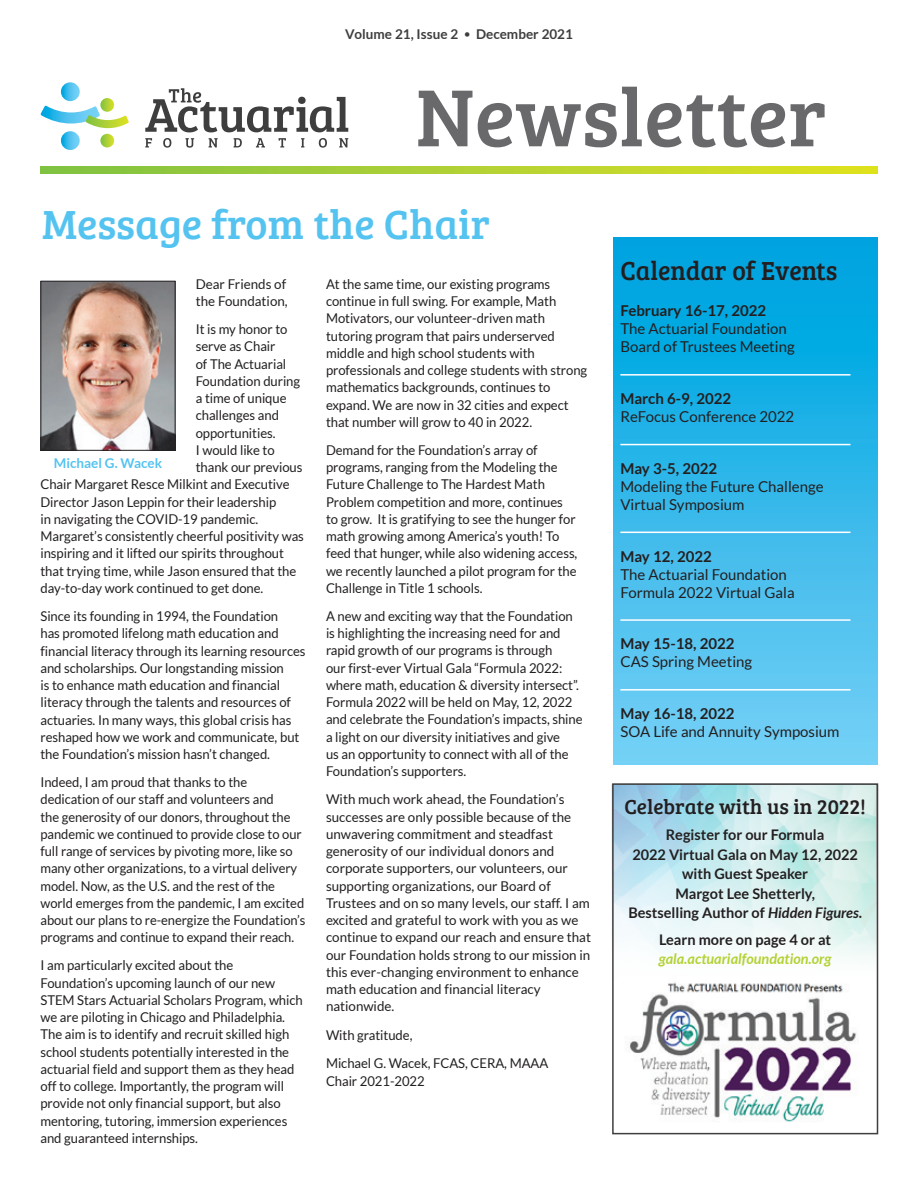
<style>
.page{position:relative;width:918px;height:1188px;background:#fff}
.page>*{position:absolute;margin:0;border:0;box-sizing:border-box;transform-origin:0 0}
.t1{font:83.7px "Bree Serif";color:#69696c}
.t2{font:42px "Bree Serif";color:#55c3f0}
.t3{font:27px "Bree Serif";color:#231f20;scale:.95 1}
.t4{font:21px "Bree Serif";color:#231f20}
.t5{font:15px/18px "Lato";color:#231f20}
.t6{font:700 15px "Lato";color:#231f20}
.t7{font:700 14.7px/19.5px "Lato";color:#231f20;text-align:center}
.t8{font:italic 700 14.7px "Lato";color:#b3d234}
.t9{font:13.5px/17.2px "Lato";letter-spacing:-.005em;color:#231f20}
.t10{font:13.5px/17.2px "Lato";letter-spacing:-.005em;color:#231f20;scale:.96 1}
.t11{font:700 13.5px "Lato";color:#3e3e3f}
.t12{font:700 13.5px "Lato";color:#55c3f0}
.s1{font-weight:400;font-size:12px}
.s2{font-style:italic}
</style>
<div class="page">
<img style="left:615px;top:786px;width:260px;height:171px">
<div style="left:614px;top:238px;width:264px;height:526px;background:linear-gradient(to bottom,#00a1df,#77d0f6)"></div>
<hr style="left:620px;top:374px;width:230px;height:2px;background:#fff">
<hr style="left:620px;top:444px;width:230px;height:1px;background:#fff">
<hr style="left:620px;top:532px;width:230px;height:1px;background:#fff">
<hr style="left:620px;top:619px;width:230px;height:2px;background:#fff">
<hr style="left:620px;top:689px;width:230px;height:2px;background:#fff">
<svg style="left:40px;top:166px;width:838px;height:7px;background:#b0d132"></svg>
<svg style="left:145px;top:138px;width:7px;height:9px"></svg>
<svg style="left:163px;top:138px;width:8px;height:10px"></svg>
<svg style="left:185px;top:138px;width:9px;height:10px"></svg>
<svg style="left:209px;top:138px;width:9px;height:9px"></svg>
<svg style="left:234px;top:138px;width:8px;height:9px"></svg>
<svg style="left:256px;top:138px;width:9px;height:9px"></svg>
<svg style="left:279px;top:138px;width:7px;height:9px"></svg>
<svg style="left:301px;top:138px;width:3px;height:9px"></svg>
<svg style="left:319px;top:138px;width:8px;height:10px"></svg>
<svg style="left:339px;top:138px;width:9px;height:9px"></svg>
<svg style="left:145px;top:88px;width:203px;height:44px"></svg>
<svg style="left:61px;top:82px;width:19px;height:19px"></svg>
<svg style="left:61px;top:131px;width:19px;height:19px"></svg>
<svg style="left:100px;top:98px;width:14px;height:14px"></svg>
<svg style="left:100px;top:134px;width:14px;height:13px"></svg>
<svg style="left:40px;top:106px;width:89px;height:22px"></svg>
<img style="left:42px;top:283px;width:132px;height:166px">
<div style="left:40px;top:281px;width:136px;height:170px;border:1px solid #231f20"></div>
<div style="left:612px;top:783px;width:266px;height:351px;border:2px solid #3e3e3f"></div>
<img style="left:628px;top:982px;width:229px;height:140px">
<p class="t11" style="left:345px;top:27px;width:229px">Volume 21, Issue 2 <span class="s1">•</span> December 2021</p>
<h1 class="t1" style="left:416px;top:56px;width:413px">Newsletter</h1>
<h2 class="t2" style="left:42px;top:194px;width:450px">Message from the Chair</h2>
<p class="t9" style="left:196px;top:275px;width:93px">Dear Friends of the Foundation,</p>
<p class="t9" style="left:196px;top:321px;width:93px">It is my honor to</p>
<p class="t9" style="left:196px;top:338px;width:81px">serve as Chair</p>
<p class="t9" style="left:196px;top:355px;width:92px">of The Actuarial</p>
<p class="t9" style="left:196px;top:372px;width:106px">Foundation during</p>
<p class="t9" style="left:196px;top:390px;width:92px">a time of unique</p>
<p class="t9" style="left:196px;top:407px;width:85px">challenges and</p>
<p class="t9" style="left:196px;top:424px;width:81px">opportunities.</p>
<p class="t9" style="left:196px;top:441px;width:80px">I would like to</p>
<p class="t9" style="left:196px;top:459px;width:108px">thank our previous</p>
<p class="t9" style="left:40px;top:476px;width:251px">Chair Margaret Resce Milkint and Executive</p>
<p class="t9" style="left:40px;top:493px;width:237px">Director Jason Leppin for their leadership</p>
<p class="t9" style="left:40px;top:510px;width:219px">in navigating the COVID-19 pandemic.</p>
<p class="t9" style="left:40px;top:528px;width:265px">Margaret’s consistently cheerful positivity was</p>
<p class="t9" style="left:40px;top:545px;width:245px">inspiring and it lifted our spirits throughout</p>
<p class="t9" style="left:40px;top:562px;width:257px">that trying time, while Jason ensured that the</p>
<p class="t9" style="left:40px;top:579px;width:224px">day-to-day work continued to get done.</p>
<p class="t9" style="left:40px;top:607px;width:267px">Since its founding in 1994, the Foundation<br>has promoted lifelong math education and financial literacy through its learning resources and scholarships. Our longstanding mission<br>is to enhance math education and financial literacy through the talents and resources of actuaries. In many ways, this global crisis has reshaped how we work and communicate, but the Foundation’s mission hasn’t changed.</p>
<p class="t10" style="left:40px;top:773px;width:278px">Indeed, I am proud that thanks to the dedication of our staff and volunteers and<br>the generosity of our donors, throughout the pandemic we continued to provide close to our full range of services by pivoting more, like so many other organizations, to a virtual delivery model. Now, as the U.S. and the rest of the world emerges from the pandemic, I am excited about our plans to re-energize the Foundation’s programs and continue to expand their reach.</p>
<p class="t9" style="left:40px;top:957px;width:264px">I am particularly excited about the Foundation’s upcoming launch of our new STEM Stars Actuarial Scholars Program, which we are piloting in Chicago and Philadelphia.<br>The aim is to identify and recruit skilled high school students potentially interested in the actuarial field and support them as they head off to college. Importantly, the program will provide not only financial support, but also mentoring, tutoring, immersion experiences and guaranteed internships.</p>
<p class="t12" style="left:54px;top:456px;width:110px">Michael G. Wacek</p>
<p class="t9" style="left:326px;top:275px;width:263px">At the same time, our existing programs continue in full swing. For example, Math Motivators, our volunteer-driven math tutoring program that pairs underserved middle and high school students with professionals and college students with strong mathematics backgrounds, continues to expand. We are now in 32 cities and expect that number will grow to 40 in 2022.</p>
<p class="t9" style="left:326px;top:441px;width:253px">Demand for the Foundation’s array of programs, ranging from the Modeling the Future Challenge to The Hardest Math Problem competition and more, continues to grow. It is gratifying to see the hunger for math growing among America’s youth! To feed that hunger, while also widening access, we recently launched a pilot program for the Challenge in Title 1 schools.</p>
<p class="t9" style="left:326px;top:607px;width:258px">A new and exciting way that the Foundation is highlighting the increasing need for and rapid growth of our programs is through<br>our first-ever Virtual Gala “Formula 2022: where math, education &amp; diversity intersect”.<br>Formula 2022 will be held on May, 12, 2022 and celebrate the Foundation’s impacts, shine a light on our diversity initiatives and give<br>us an opportunity to connect with all of the Foundation’s supporters.</p>
<p class="t9" style="left:326px;top:791px;width:267px">With much work ahead, the Foundation’s successes are only possible because of the unwavering commitment and steadfast generosity of our individual donors and corporate supporters, our volunteers, our supporting organizations, our Board of Trustees and on so many levels, our staff. I am excited and grateful to work with you as we continue to expand our reach and ensure that our Foundation holds strong to our mission in this ever-changing environment to enhance math education and financial literacy nationwide.</p>
<p class="t9" style="left:326px;top:1020px;width:224px;line-height:28.5px">With gratitude,<br>Michael G. Wacek, FCAS, CERA, MAAA</p>
<p class="t9" style="left:326px;top:1072px;width:100px">Chair 2021-2022</p>
<h3 class="t3" style="left:620px;top:251px;width:230px">Calendar of Events</h3>
<p class="t6" style="left:620px;top:302px;width:147px">February 16-17, 2022</p>
<p class="t5" style="left:620px;top:320px;width:176px">The Actuarial Foundation<br>Board of Trustees Meeting</p>
<p class="t6" style="left:620px;top:390px;width:112px">March 6-9, 2022</p>
<p class="t5" style="left:620px;top:408px;width:175px">ReFocus Conference 2022</p>
<p class="t6" style="left:620px;top:460px;width:98px">May 3-5, 2022</p>
<p class="t5" style="left:620px;top:477px;width:205px">Modeling the Future Challenge<br>Virtual Symposium</p>
<p class="t6" style="left:620px;top:548px;width:93px">May 12, 2022</p>
<p class="t5" style="left:620px;top:565px;width:176px">The Actuarial Foundation<br>Formula 2022 Virtual Gala</p>
<p class="t6" style="left:620px;top:635px;width:116px">May 15-18, 2022</p>
<p class="t5" style="left:620px;top:653px;width:133px">CAS Spring Meeting</p>
<p class="t6" style="left:620px;top:705px;width:116px">May 16-18, 2022</p>
<p class="t5" style="left:620px;top:723px;width:221px">SOA Life and Annuity Symposium</p>
<h3 class="t4" style="left:624px;top:792px;width:243px">Celebrate with us in 2022!</h3>
<p class="t7" style="left:628px;top:825px;width:235px">Register for our Formula<br>2022 Virtual Gala on May 12, 2022 with Guest Speaker<br>Margot Lee Shetterly,<br>Bestselling Author of <span class="s2">Hidden Figures</span>.</p>
<p class="t7" style="left:659px;top:929px;width:174px">Learn more on page 4 or at</p>
<p class="t8" style="left:659px;top:950px;width:174px">gala.actuarialfoundation.org</p>
</div>
